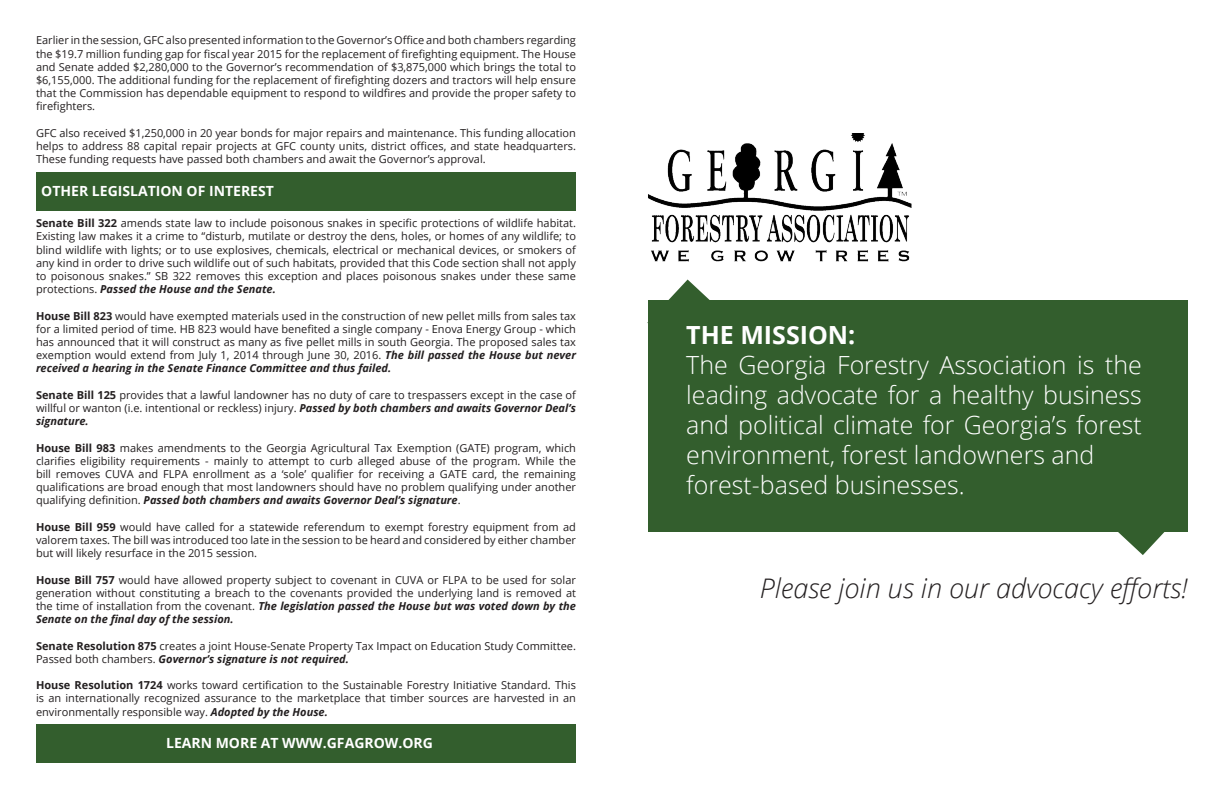
<style>
.page{position:relative;width:1224px;height:792px;background:#fff}
.page>*{position:absolute;margin:0;border:0;box-sizing:border-box;transform-origin:0 0}
.t1{font:italic 300 27px "Open Sans";color:#231f20}
.t2{font:300 25px/30px "Open Sans";color:#fff;text-align:justify}
.t3{font:700 25px "Open Sans";color:#fff}
.t4{font:700 14px "Open Sans";color:#fff}
.t5{font:11px/13.2px "Open Sans";color:#231f20;text-align:justify}
.s1{font-weight:700}
.s2{font-weight:700;font-style:italic}
</style>
<div class="page">
<svg style="left:1118px;top:532px;width:47px;height:23px"></svg>
<svg style="left:647px;top:280px;width:86px;height:43px"></svg>
<img style="left:648px;top:133px;width:264px;height:129px">
<div style="left:36px;top:173px;width:540px;height:38px;background:#335e2d"></div>
<div style="left:36px;top:725px;width:540px;height:38px;background:#335e2d"></div>
<div style="left:648px;top:301px;width:540px;height:231px;background:#335e2d"></div>
<p class="t5" style="left:36px;top:34px;width:542px">Earlier in the session, GFC also presented information to the Governor’s Office and both chambers regarding the $19.7 million funding gap for fiscal year 2015 for the replacement of firefighting equipment. The House and Senate added $2,280,000 to the Governor’s recommendation of $3,875,000 which brings the total to $6,155,000. The additional funding for the replacement of firefighting dozers and tractors will help ensure that the Commission has dependable equipment to respond to wildfires and provide the proper safety to firefighters.</p>
<p class="t5" style="left:36px;top:126px;width:542px">GFC also received $1,250,000 in 20 year bonds for major repairs and maintenance. This funding allocation helps to address 88 capital repair projects at GFC county units, district offices, and state headquarters.<br>These funding requests have passed both chambers and await the Governor’s approval.</p>
<p class="t4" style="left:41px;top:181px;width:234px">OTHER LEGISLATION OF INTEREST</p>
<p class="t5" style="left:36px;top:216px;width:542px"><span class="s1">Senate Bill 322</span> amends state law to include poisonous snakes in specific protections of wildlife habitat.<br>Existing law makes it a crime to “disturb, mutilate or destroy the dens, holes, or homes of any wildlife; to blind wildlife with lights; or to use explosives, chemicals, electrical or mechanical devices, or smokers of any kind in order to drive such wildlife out of such habitats, provided that this Code section shall not apply to poisonous snakes.” SB 322 removes this exception and places poisonous snakes under these same protections. <span class="s2">Passed the House and the Senate.</span></p>
<p class="t5" style="left:36px;top:309px;width:542px"><span class="s1">House Bill 823</span> would have exempted materials used in the construction of new pellet mills from sales tax for a limited period of time. HB 823 would have benefited a single company - Enova Energy Group - which has announced that it will construct as many as five pellet mills in south Georgia. The proposed sales tax exemption would extend from July 1, 2014 through June 30, 2016. <span class="s2">The bill passed the House but never received a hearing in the Senate Finance Committee and thus failed.</span></p>
<p class="t5" style="left:36px;top:388px;width:542px"><span class="s1">Senate Bill 125</span> provides that a lawful landowner has no duty of care to trespassers except in the case of willful or wanton (i.e. intentional or reckless) injury. <span class="s2">Passed by both chambers and awaits Governor Deal’s signature.</span></p>
<p class="t5" style="left:36px;top:441px;width:542px"><span class="s1">House Bill 983</span> makes amendments to the Georgia Agricultural Tax Exemption (GATE) program, which clarifies eligibility requirements - mainly to attempt to curb alleged abuse of the program. While the bill removes CUVA and FLPA enrollment as a ‘sole’ qualifier for receiving a GATE card, the remaining qualifications are broad enough that most landowners should have no problem qualifying under another qualifying definition. <span class="s2">Passed both chambers and awaits Governor Deal’s signature</span>.</p>
<p class="t5" style="left:36px;top:520px;width:542px"><span class="s1">House Bill 959</span> would have called for a statewide referendum to exempt forestry equipment from ad valorem taxes. The bill was introduced too late in the session to be heard and considered by either chamber but will likely resurface in the 2015 session.</p>
<p class="t5" style="left:36px;top:573px;width:542px"><span class="s1">House Bill 757</span> would have allowed property subject to covenant in CUVA or FLPA to be used for solar generation without constituting a breach to the covenants provided the underlying land is removed at the time of installation from the covenant. <span class="s2">The legislation passed the House but was voted down by the Senate on the final day of the session.</span></p>
<p class="t5" style="left:36px;top:639px;width:542px"><span class="s1">Senate Resolution 875</span> creates a joint House-Senate Property Tax Impact on Education Study Committee.<br>Passed both chambers. <span class="s2">Governor’s signature is not required.</span></p>
<p class="t5" style="left:36px;top:678px;width:541px"><span class="s1">House Resolution 1724</span> works toward certification to the Sustainable Forestry Initiative Standard. This is an internationally recognized assurance to the marketplace that timber sources are harvested in an environmentally responsible way. <span class="s2">Adopted by the House.</span></p>
<p class="t4" style="left:166px;top:733px;width:268px">LEARN MORE AT WWW.GFAGROW.ORG</p>
<p class="t3" style="left:686px;top:317px;width:171px">THE MISSION:</p>
<p class="t2" style="left:686px;top:349px;width:457px">The Georgia Forestry Association is the leading advocate for a healthy business and political climate for Georgia’s forest environment, forest landowners and</p>
<p class="t2" style="left:686px;top:469px;width:280px">forest-based businesses.</p>
<p class="t1" style="left:760px;top:570px;width:430px">Please join us in our advocacy efforts!</p>
</div>
